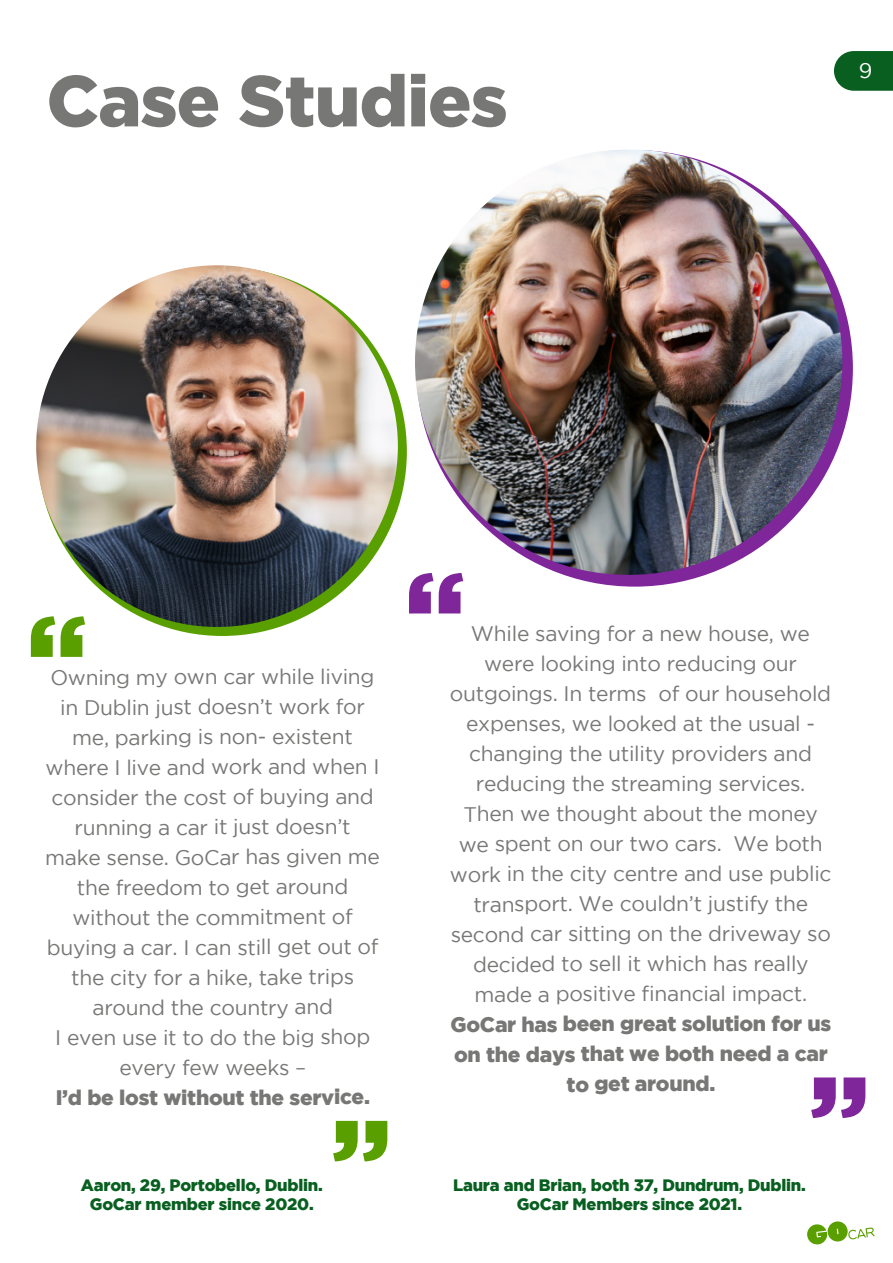
<style>
.page{position:relative;width:893px;height:1263px;background:#fff}
.page>*{position:absolute;margin:0;border:0;box-sizing:border-box;transform-origin:0 0}
.t1{font:900 72px "Gotham";letter-spacing:-.01em;color:#777776}
.t2{font:21px/30px "Gotham";letter-spacing:-.015em;color:#777776;text-align:center}
.t3{font:900 21px/30px "Gotham";letter-spacing:-.015em;color:#777776;text-align:center}
.t4{font:21px "Gotham";color:#fff}
.t5{font:900 16.5px/19.8px "Gotham";letter-spacing:-.015em;color:#085f20;text-align:center}
</style>
<div class="page">
<div style="left:38px;top:267px;width:369px;height:369px;background:#5a9f00;border-radius:50%"></div>
<svg style="left:31px;top:616px;width:54px;height:41px"></svg>
<svg style="left:333px;top:1121px;width:54px;height:40px"></svg>
<svg style="left:409px;top:575px;width:54px;height:38px"></svg>
<svg style="left:811px;top:1077px;width:54px;height:41px"></svg>
<img style="left:415px;top:150px;width:427px;height:425px">
<svg style="left:834px;top:51px;width:59px;height:40px;background:#1b6b31"></svg>
<img style="left:36px;top:265px;width:362px;height:362px;border-radius:181px">
<svg style="left:807px;top:1221px;width:67px;height:23px"></svg>
<h1 class="t1" style="left:47px;top:59px;width:463px">Case Studies</h1>
<p class="t4" style="left:859px;top:59px;width:15px">9</p>
<p class="t2" style="left:45px;top:662px;width:336px">Owning my own car while living in Dublin just doesn’t work for me, parking is non- existent where I live and work and when I consider the cost of buying and running a car it just doesn’t make sense. GoCar has given me the freedom to get around without the commitment of buying a car. I can still get out of the city for a hike, take trips around the country and<br>I even use it to do the big shop every few weeks –</p>
<p class="t3" style="left:56px;top:1082px;width:316px">I’d be lost without the service.</p>
<p class="t2" style="left:450px;top:618px;width:383px">While saving for a new house, we were looking into reducing our outgoings. In terms of our household expenses, we looked at the usual - changing the utility providers and reducing the streaming services.<br>Then we thought about the money we spent on our two cars. We both work in the city centre and use public transport. We couldn’t justify the second car sitting on the driveway so decided to sell it which has really made a positive financial impact.</p>
<p class="t3" style="left:451px;top:1008px;width:382px">GoCar has been great solution for us on the days that we both need a car to get around.</p>
<p class="t5" style="left:81px;top:1174px;width:243px">Aaron, 29, Portobello, Dublin.<br>GoCar member since 2020.</p>
<p class="t5" style="left:453px;top:1174px;width:354px">Laura and Brian, both 37, Dundrum, Dublin.<br>GoCar Members since 2021.</p>
</div>
